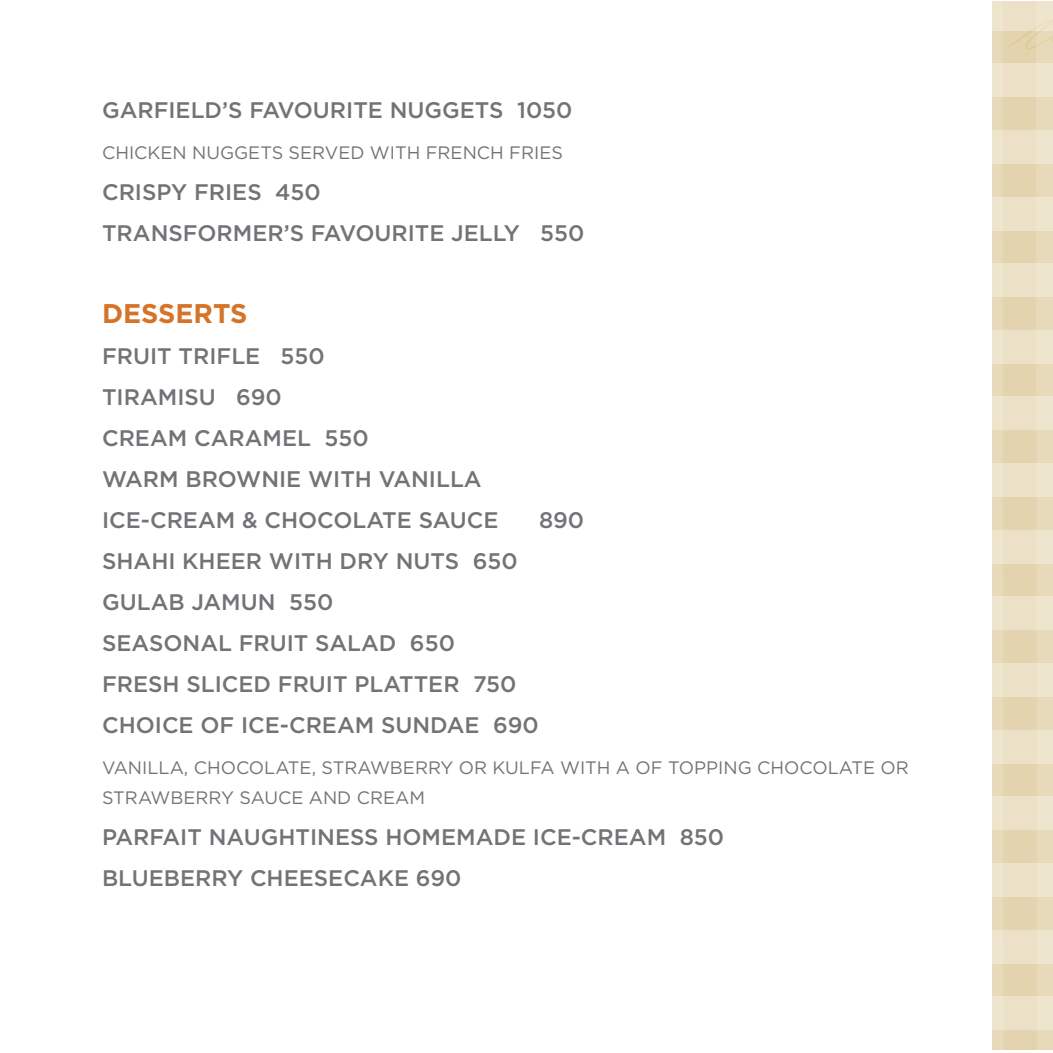
<style>
.page{position:relative;width:1053px;height:1053px;background:#fff}
.page>*{position:absolute;margin:0;border:0;box-sizing:border-box;transform-origin:0 0}
.t1{font:700 27px "Gotham";color:#d57428}
.t2{font:500 22.5px/40.9px "Gotham";color:#727376}
.t3{font:18px/29.7px "Gotham";color:#727376}
</style>
<div class="page">
<svg style="left:992px;top:1px;width:60px;height:1049px;background:#e9ddbf"></svg>
<p class="t2" style="left:102px;top:89px;width:472px">GARFIELD’S FAVOURITE NUGGETS 1050</p>
<p class="t3" style="left:102px;top:137px;width:462px">CHICKEN NUGGETS SERVED WITH FRENCH FRIES</p>
<p class="t2" style="left:102px;top:171px;width:484px">CRISPY FRIES 450<br>TRANSFORMER’S FAVOURITE JELLY 550</p>
<p class="t1" style="left:102px;top:295px;width:147px">DESSERTS</p>
<p class="t2" style="left:102px;top:335px;width:398px">FRUIT TRIFLE 550<br>TIRAMISU 690<br>CREAM CARAMEL 550<br>WARM BROWNIE WITH VANILLA<br>ICE-CREAM &amp; CHOCOLATE SAUCE</p>
<p class="t2" style="left:539px;top:499px;width:47px">890</p>
<p class="t2" style="left:102px;top:541px;width:438px">SHAHI KHEER WITH DRY NUTS 650<br>GULAB JAMUN 550<br>SEASONAL FRUIT SALAD 650<br>FRESH SLICED FRUIT PLATTER 750<br>CHOICE OF ICE-CREAM SUNDAE 690</p>
<p class="t3" style="left:102px;top:753px;width:808px">VANILLA, CHOCOLATE, STRAWBERRY OR KULFA WITH A OF TOPPING CHOCOLATE OR<br>STRAWBERRY SAUCE AND CREAM</p>
<p class="t2" style="left:102px;top:817px;width:624px">PARFAIT NAUGHTINESS HOMEMADE ICE-CREAM 850<br>BLUEBERRY CHEESECAKE 690</p>
</div>
